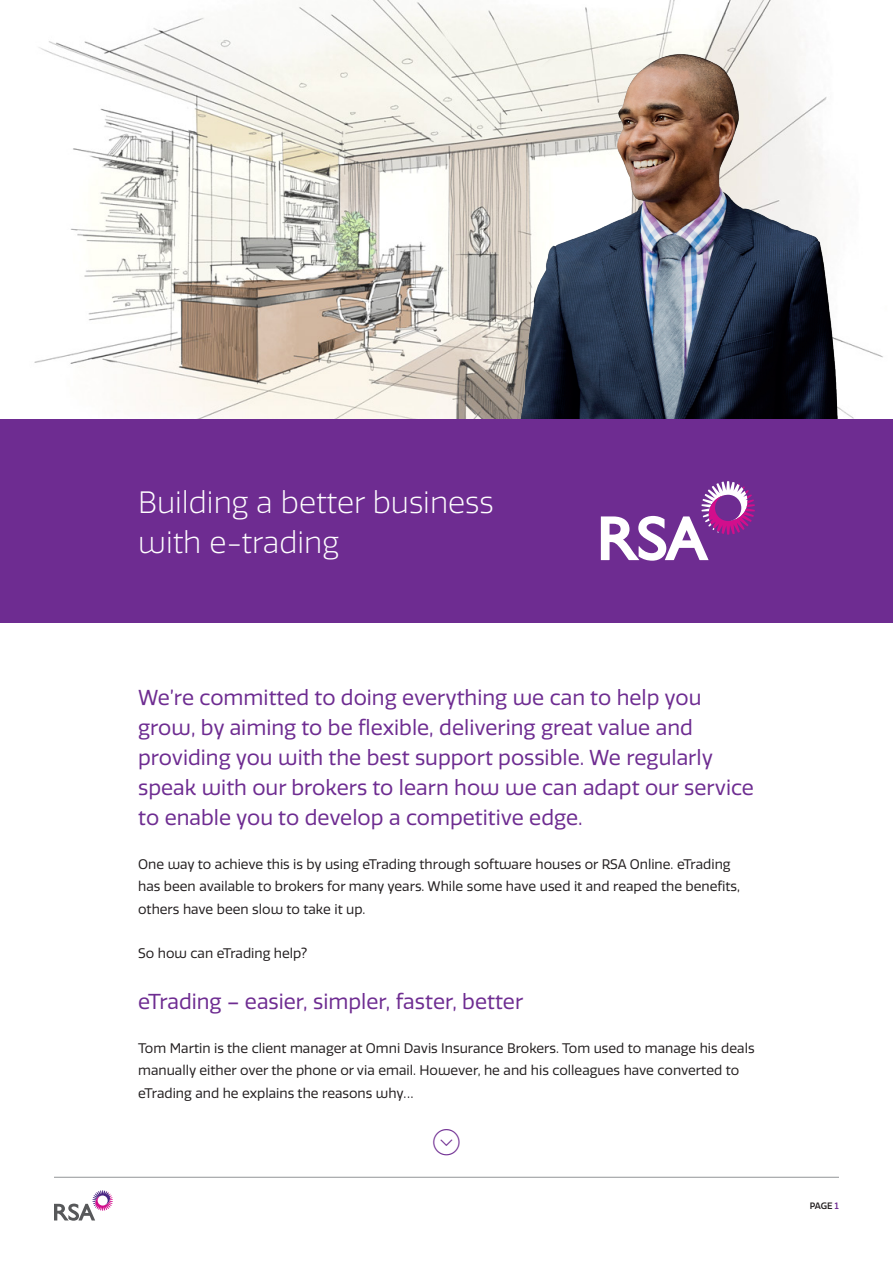
<style>
.page{position:relative;width:893px;height:1263px;background:#fff}
.page>*{position:absolute;margin:0;border:0;box-sizing:border-box;transform-origin:0 0}
.t1{font:300 30px/40.5px "RSA Sans";color:#fff}
.first_para{font:21px/30px "RSA Sans";color:#6e2c91}
.t2{font:13.5px/22.5px "RSA Sans";color:#231f20}
.t3{font:500 9px "RSA Sans";color:#231f20}
.s1{color:#6e2c91}
</style>
<div class="page">
<div style="left:0;top:419px;width:893px;height:204px;background:#6e2c91"></div>
<svg style="left:601px;top:481px;width:154px;height:80px"></svg>
<img style="left:34px;top:0;width:849px;height:419px">
<img style="left:495px;top:45px;width:360px;height:374px">
<hr style="left:54px;top:1177px;width:785px;height:1px;background:#939598">
<svg style="left:54px;top:1190px;width:59px;height:31px"></svg>
<h1 class="t1" style="left:138px;top:482px;width:357px">Building a better business with e-trading</h1>
<p class="first_para" style="left:138px;top:683px;width:617px">We’re committed to doing everything we can to help you grow, by aiming to be flexible, delivering great value and providing you with the best support possible. We regularly speak with our brokers to learn how we can adapt our service to enable you to develop a competitive edge.</p>
<p class="t2" style="left:138px;top:853px;width:603px">One way to achieve this is by using eTrading through software houses or RSA Online. eTrading has been available to brokers for many years. While some have used it and reaped the benefits, others have been slow to take it up.</p>
<p class="t2" style="left:138px;top:942px;width:171px">So how can eTrading help?</p>
<p class="first_para" style="left:138px;top:986px;width:387px">eTrading – easier, simpler, faster, better</p>
<p class="t2" style="left:138px;top:1037px;width:618px">Tom Martin is the client manager at Omni Davis Insurance Brokers. Tom used to manage his deals manually either over the phone or via email. However, he and his colleagues have converted to eTrading and he explains the reasons why…</p>
<p class="t3" style="left:810px;top:1200px;width:31px">PAGE <span class="s1">1</span></p>
</div>
